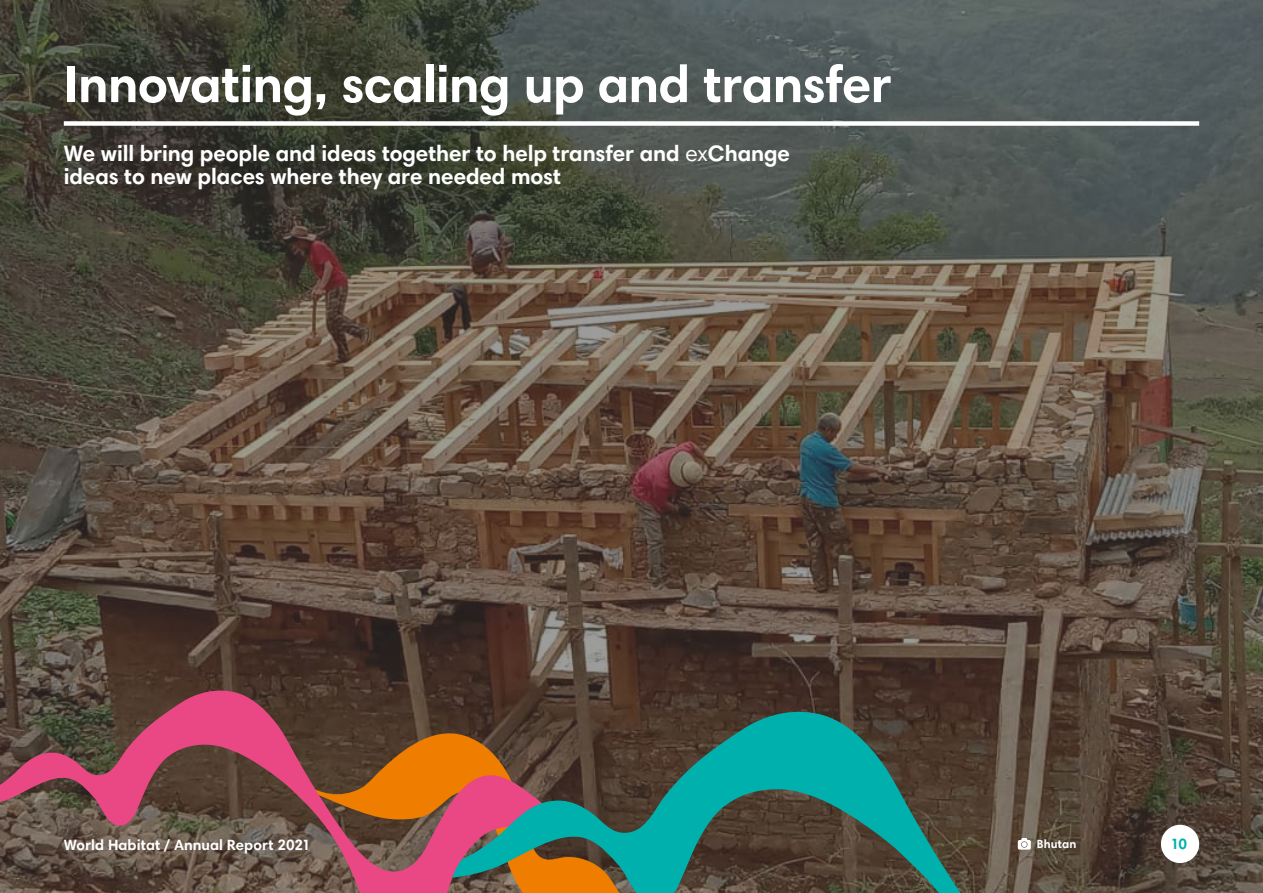
<style>
.page{position:relative;width:1263px;height:893px;background:#fff}
.page>*{position:absolute;margin:0;border:0;box-sizing:border-box;transform-origin:0 0}
.Sub-heading_1{font:700 52.5px "Harmonia Sans Pro Cyr";letter-spacing:-.01em;color:#fff}
.Sub-heading_5{font:700 22.5px/22.5px "Harmonia Sans Pro Cyr";letter-spacing:-.005em;color:#fff}
.Body_text{font:700 15px "Harmonia Sans Pro Cyr";letter-spacing:.005em;color:#fff}
.Body_text-2{font:700 15px "Harmonia Sans Pro Cyr";color:#00b0ad}
.Body_text-3{font:700 12px "Harmonia Sans Pro Cyr";letter-spacing:.015em;color:#fff}
.s1{font-weight:400}
</style>
<div class="page">
<img style="left:0;top:0;width:1263px;height:893px">
<svg style="left:0;top:690px;width:610px;height:203px;background:#7d4b45"></svg>
<svg style="left:452px;top:711px;width:513px;height:182px;background:#3f6558"></svg>
<svg style="left:452px;top:712px;width:39px;height:181px;background:#a55d51"></svg>
<div style="left:64px;top:121px;width:1135px;height:5px;background:#fff"></div>
<div style="left:1161px;top:825px;width:38px;height:38px;background:#fff;border-radius:50%"></div>
<svg style="left:1018px;top:838px;width:13px;height:12px"></svg>
<p class="Sub-heading_1" style="left:64px;top:51px;width:829px">Innovating, scaling up and transfer</p>
<p class="Sub-heading_5" style="left:64px;top:142px;width:728px">We will bring people and ideas together to help transfer and <span class="s1">ex</span>Change ideas to new places where they are needed most</p>
<p class="Body_text" style="left:64px;top:836px;width:249px">World Habitat / Annual Report 2021</p>
<p class="Body_text-3" style="left:1037px;top:836px;width:41px">Bhutan</p>
<p class="Body_text-2" style="left:1171px;top:835px;width:18px">10</p>
</div>
